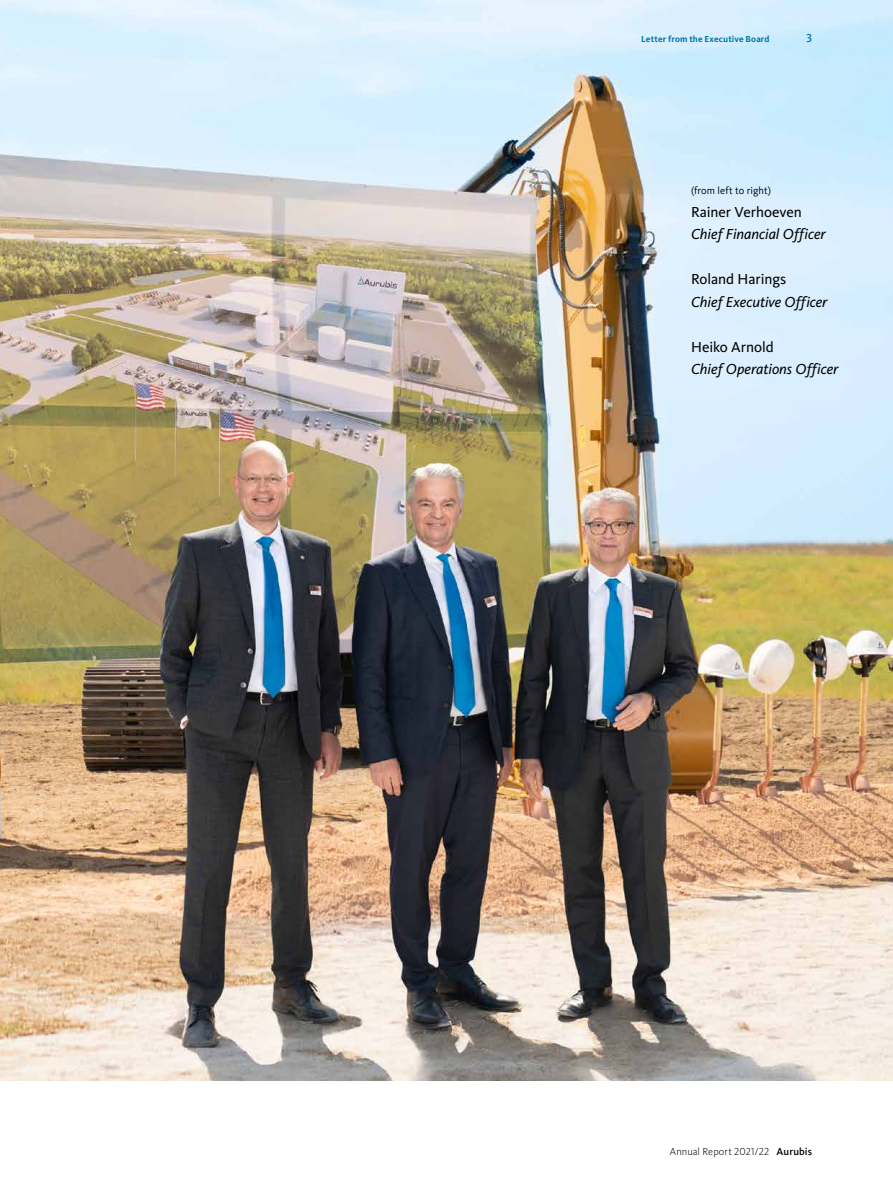
<style>
.page{position:relative;width:893px;height:1191px;background:#fff}
.page>*{position:absolute;margin:0;border:0;box-sizing:border-box;transform-origin:0 0}
.t1{font:italic 15px "Kievit Pro";letter-spacing:-.005em;color:#000}
.t2{font:15px "Kievit Pro";color:#000}
.t3{font:500 12px "Kievit Pro";color:#0078a9}
.t4{font:300 10.5px "Kievit Pro";letter-spacing:.005em;color:#000}
.t5{font:10.5px "Kievit Pro";letter-spacing:.01em;color:#000}
.t6{font:700 9px "Kievit Pro";letter-spacing:.015em;color:#0078a9}
.s1{font-weight:500}
</style>
<div class="page">
<img style="left:0;top:0;width:893px;height:1080px">
<p class="t6" style="left:641px;top:33px;width:130px">Letter from the Executive Board</p>
<p class="t3" style="left:806px;top:31px;width:7px">3</p>
<p class="t5" style="left:691px;top:184px;width:82px">(from left to right)</p>
<p class="t2" style="left:691px;top:203px;width:112px">Rainer Verhoeven</p>
<p class="t1" style="left:691px;top:225px;width:136px">Chief Financial Officer</p>
<p class="t2" style="left:691px;top:270px;width:97px">Roland Harings</p>
<p class="t1" style="left:691px;top:293px;width:138px">Chief Executive Officer</p>
<p class="t2" style="left:691px;top:338px;width:84px">Heiko Arnold</p>
<p class="t1" style="left:691px;top:360px;width:149px">Chief Operations Officer</p>
<p class="t4" style="left:670px;top:1145px;width:144px">Annual Report 2021/22 <span class="s1">Aurubis</span></p>
</div>
